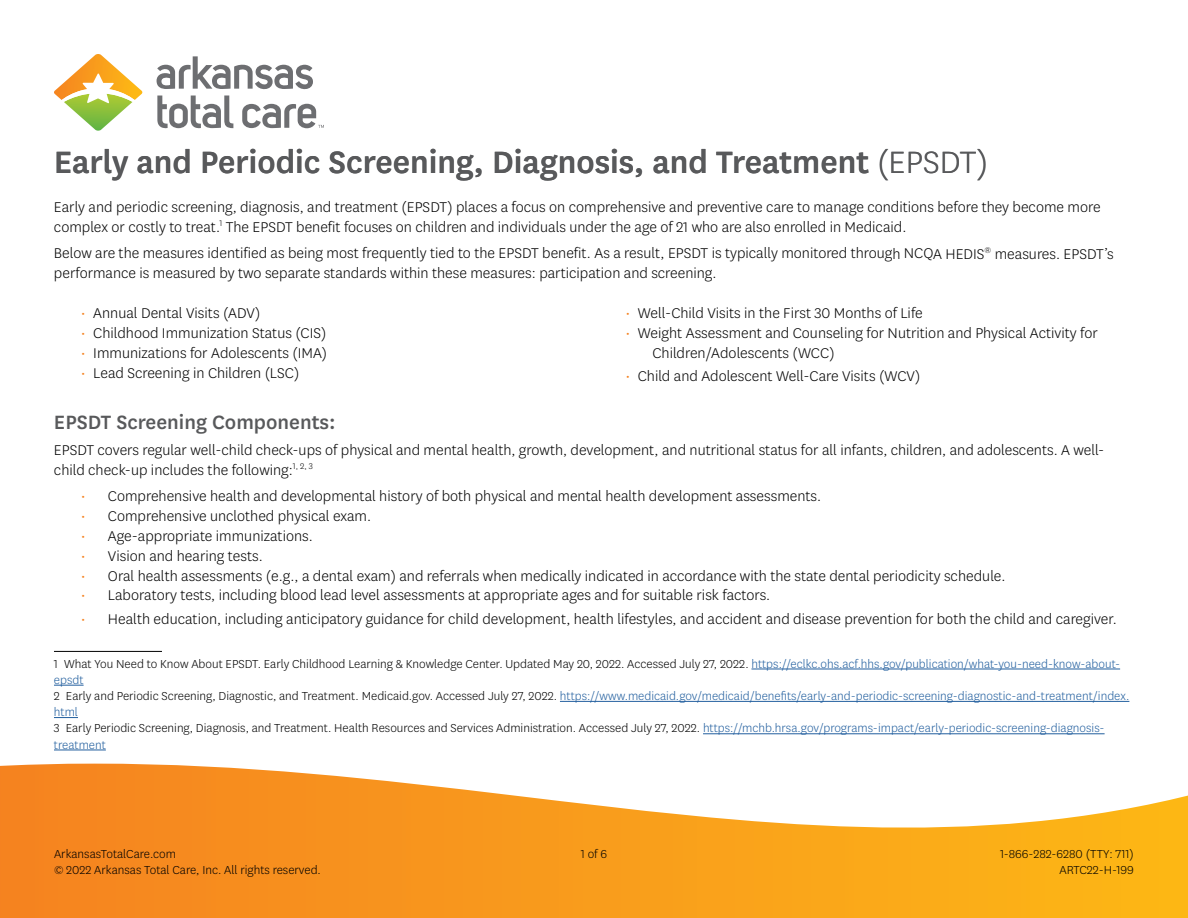
<style>
.page{position:relative;width:1188px;height:918px;background:#fff}
.page>*{position:absolute;margin:0;border:0;box-sizing:border-box;transform-origin:0 0}
.t1{font:500 36px "Centene Sans";color:#58595b}
.t2{font:500 22.5px "Centene Sans";color:#58595b}
.t3{font:300 16.5px/19.8px "Centene Sans";color:#000}
.t4{font:300 16.5px/19.8px "Centene Sans";color:#f58220;text-align:justify}
.t5{font:300 13.5px/16.2px "Centene Sans";color:#000}
.t6{font:300 13.5px/16.2px "Centene Sans";color:#215e9e}
.s1{font-weight:300}
.s2{color:#f58220}
.s3{color:#215e9e}
.s4{color:#000}
</style>
<div class="page">
<svg style="left:0;top:764px;width:1188px;height:154px"></svg>
<img style="left:54px;top:54px;width:270px;height:77px">
<hr style="left:54px;top:651px;width:108px;height:1px;background:#000">
<hr style="left:751px;top:669px;width:369px;height:1px;background:#215e9e">
<hr style="left:54px;top:685px;width:30px;height:1px;background:#215e9e">
<hr style="left:560px;top:701px;width:569px;height:1px;background:#215e9e">
<svg style="left:54px;top:717px;width:24px;height:1px"></svg>
<hr style="left:703px;top:733px;width:402px;height:1px;background:#215e9e">
<hr style="left:54px;top:750px;width:52px;height:1px;background:#215e9e">
<h1 class="t1" style="left:54px;top:137px;width:936px">Early and Periodic Screening, Diagnosis, and Treatment <span class="s1">(EPSDT)</span></h1>
<p class="t3" style="left:54px;top:197px;width:1048px">Early and periodic screening, diagnosis, and treatment (EPSDT) places a focus on comprehensive and preventive care to manage conditions before they become more complex or costly to treat.<sup>1</sup> The EPSDT benefit focuses on children and individuals under the age of 21 who are also enrolled in Medicaid.</p>
<p class="t3" style="left:54px;top:243px;width:1061px">Below are the measures identified as being most frequently tied to the EPSDT benefit. As a result, EPSDT is typically monitored through NCQA HEDIS<sup>®</sup> measures. EPSDT’s performance is measured by two separate standards within these measures: participation and screening.</p>
<p class="t3" style="left:81px;top:303px;width:181px"><span class="s2">•</span> Annual Dental Visits (ADV)</p>
<p class="t3" style="left:81px;top:323px;width:247px"><span class="s2">•</span> Childhood Immunization Status (CIS)</p>
<p class="t3" style="left:81px;top:342px;width:248px"><span class="s2">•</span> Immunizations for Adolescents (IMA)</p>
<p class="t3" style="left:81px;top:362px;width:220px"><span class="s2">•</span> Lead Screening in Children (LSC)</p>
<p class="t3" style="left:625px;top:303px;width:299px"><span class="s2">•</span> Well-Child Visits in the First 30 Months of Life</p>
<p class="t3" style="left:652px;top:323px;width:447px;text-indent:-27px"><span class="s2">•</span> Weight Assessment and Counseling for Nutrition and Physical Activity for<br>Children/Adolescents (WCC)</p>
<p class="t3" style="left:625px;top:366px;width:296px"><span class="s2">•</span> Child and Adolescent Well-Care Visits (WCV)</p>
<h2 class="t2" style="left:54px;top:406px;width:283px">EPSDT Screening Components:</h2>
<p class="t3" style="left:54px;top:440px;width:1052px">EPSDT covers regular well-child check-ups of physical and mental health, growth, development, and nutritional status for all infants, children, and adolescents. A well&shy;child check-up includes the following:<sup>1,</sup> <sup>2,</sup> <sup>3</sup></p>
<p class="t3" style="left:81px;top:486px;width:742px"><span class="s2">•</span> Comprehensive health and developmental history of both physical and mental health development assessments.</p>
<p class="t3" style="left:108px;top:506px;width:265px">Comprehensive unclothed physical exam.</p>
<p class="t3" style="left:108px;top:526px;width:206px">Age-appropriate immunizations.</p>
<p class="t3" style="left:108px;top:545px;width:156px">Vision and hearing tests.</p>
<p class="t3" style="left:108px;top:565px;width:899px">Oral health assessments (e.g., a dental exam) and referrals when medically indicated in accordance with the state dental periodicity schedule.</p>
<p class="t3" style="left:108px;top:585px;width:664px">Laboratory tests, including blood lead level assessments at appropriate ages and for suitable risk factors.</p>
<p class="t3" style="left:108px;top:608px;width:1010px">Health education, including anticipatory guidance for child development, health lifestyles, and accident and disease prevention for both the child and caregiver.</p>
<p class="t4" style="left:81px;top:506px;width:6px">• • • • •</p>
<p class="t4" style="left:81px;top:608px;width:6px">•</p>
<p class="t5" style="left:54px;top:655px;width:1068px">1 What You Need to Know About EPSDT. Early Childhood Learning &amp; Knowledge Center. Updated May 20, 2022. Accessed July 27, 2022. <span class="s3">https://eclkc.ohs.acf.hhs.gov/publication/what-you-need-know-about&shy;epsdt</span></p>
<p class="t6" style="left:54px;top:687px;width:1077px"><span class="s4">2 Early and Periodic Screening, Diagnostic, and Treatment. Medicaid.gov. Accessed July 27, 2022.</span> https://www.medicaid.gov/medicaid/benefits/early-and-periodic-screening-diagnostic-and-treatment/index. html</p>
<p class="t5" style="left:54px;top:720px;width:1052px">3 Early Periodic Screening, Diagnosis, and Treatment. Health Resources and Services Administration. Accessed July 27, 2022. <span class="s3">https://mchb.hrsa.gov/programs-impact/early-periodic-screening-diagnosis&shy;treatment</span></p>
<p class="t5" style="left:581px;top:845px;width:28px">1 of 6</p>
<p class="t5" style="left:54px;top:845px;width:123px">ArkansasTotalCare.com</p>
<p class="t5" style="left:1000px;top:845px;width:135px">1-866-282-6280 (TTY: 711)</p>
<p class="t5" style="left:54px;top:861px;width:268px">© 2022 Arkansas Total Care, Inc. All rights reserved.</p>
<p class="t5" style="left:1059px;top:861px;width:76px">ARTC22-H-199</p>
</div>
